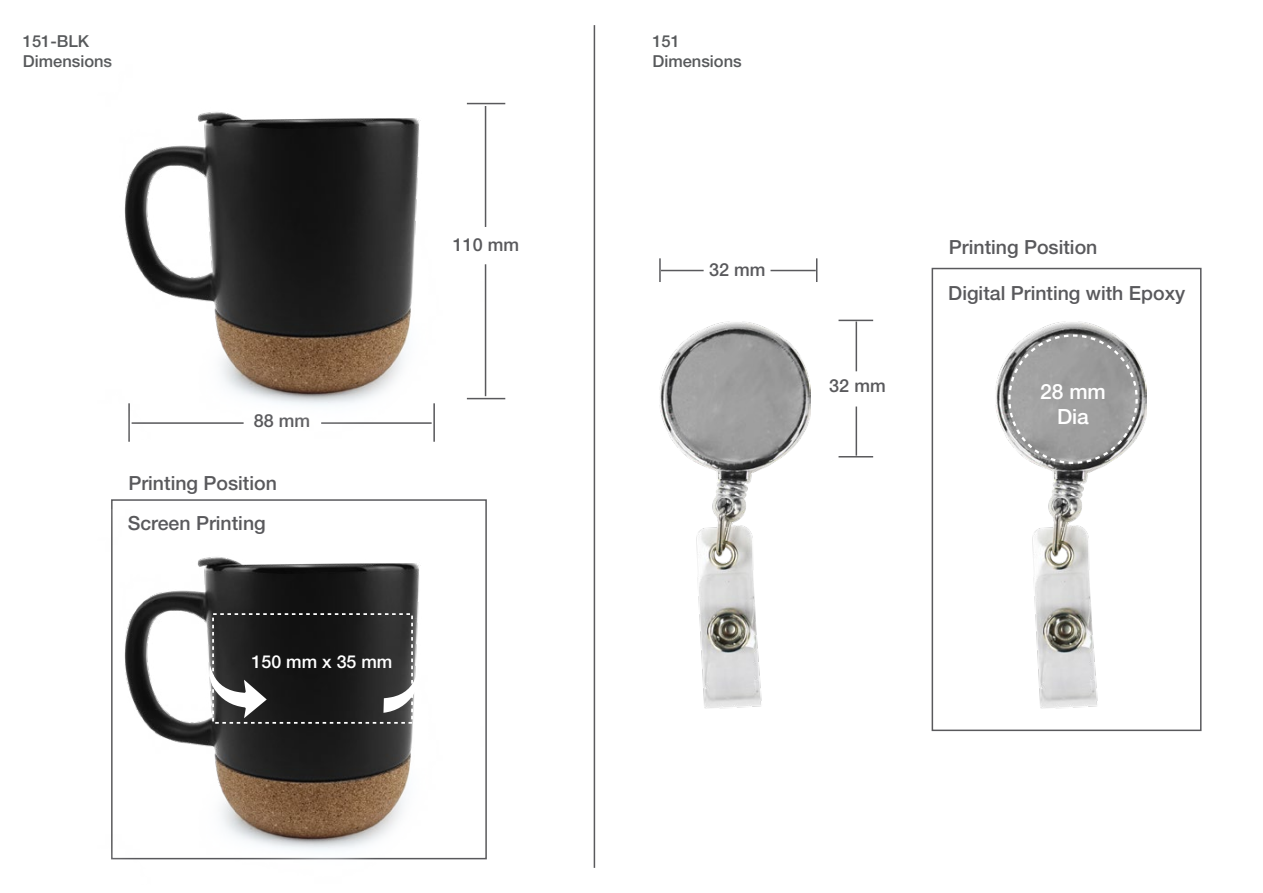
<style>
.page{position:relative;width:1263px;height:893px;background:#fff}
.page>*{position:absolute;margin:0;border:0;box-sizing:border-box;transform-origin:0 0}
.t1{font:500 21px/25.2px "Helvetica Neue LT Std";color:#fff;text-align:center}
.t2{font:500 19.5px "Helvetica Neue LT Std";color:#59595c}
.t3{font:500 18px "Helvetica Neue LT Std";color:#59595c}
.t4{font:500 17.85px "Helvetica Neue LT Std";color:#fff}
.t5{font:500 16.5px/19.8px "Helvetica Neue LT Std";color:#57595b}
</style>
<div class="page">
<hr style="left:128px;top:403px;width:2px;height:39px;background:#59595c">
<hr style="left:433px;top:403px;width:2px;height:39px;background:#59595c">
<hr style="left:485px;top:106px;width:1px;height:121px;background:#59595c">
<hr style="left:485px;top:264px;width:1px;height:132px;background:#59595c">
<hr style="left:467px;top:103px;width:38px;height:1px;background:#59595c">
<hr style="left:467px;top:398px;width:38px;height:1px;background:#59595c">
<hr style="left:661px;top:270px;width:43px;height:1px;background:#59595c">
<hr style="left:770px;top:270px;width:46px;height:1px;background:#59595c">
<hr style="left:659px;top:258px;width:2px;height:24px;background:#59595c">
<svg style="left:816px;top:258px;width:1px;height:24px"></svg>
<hr style="left:855px;top:406px;width:2px;height:50px;background:#59595c">
<hr style="left:855px;top:321px;width:2px;height:50px;background:#59595c">
<hr style="left:838px;top:456px;width:35px;height:1px;background:#59595c">
<hr style="left:838px;top:320px;width:35px;height:1px;background:#59595c">
<div style="left:931px;top:268px;width:270px;height:463px;border:2px solid #59595c"></div>
<img style="left:111px;top:510px;width:372px;height:350px">
<div style="left:212px;top:613px;width:201px;height:111px;border:2px dashed #fff"></div>
<svg style="left:209px;top:666px;width:58px;height:52px"></svg>
<svg style="left:383px;top:671px;width:36px;height:42px"></svg>
<img style="left:124px;top:102px;width:359px;height:337px">
<img style="left:660px;top:322px;width:151px;height:387px">
<img style="left:996px;top:322px;width:150px;height:387px">
<hr style="left:594px;top:25px;width:1px;height:843px;background:#59595c">
<p class="t5" style="left:23px;top:31px;width:91px">151-BLK<br>Dimensions</p>
<p class="t5" style="left:652px;top:31px;width:91px">151<br>Dimensions</p>
<p class="t3" style="left:453px;top:234px;width:68px">110 mm</p>
<p class="t3" style="left:254px;top:410px;width:58px">88 mm</p>
<p class="t2" style="left:128px;top:471px;width:150px">Printing Position</p>
<p class="t2" style="left:128px;top:511px;width:140px">Screen Printing</p>
<p class="t4" style="left:252px;top:651px;width:142px">150 mm x 35 mm</p>
<p class="t3" style="left:709px;top:259px;width:58px">32 mm</p>
<p class="t3" style="left:829px;top:375px;width:58px">32 mm</p>
<p class="t2" style="left:949px;top:236px;width:150px">Printing Position</p>
<p class="t2" style="left:948px;top:281px;width:238px">Digital Printing with Epoxy</p>
<p class="t1" style="left:1040px;top:379px;width:67px">28 mm<br>Dia</p>
</div>
